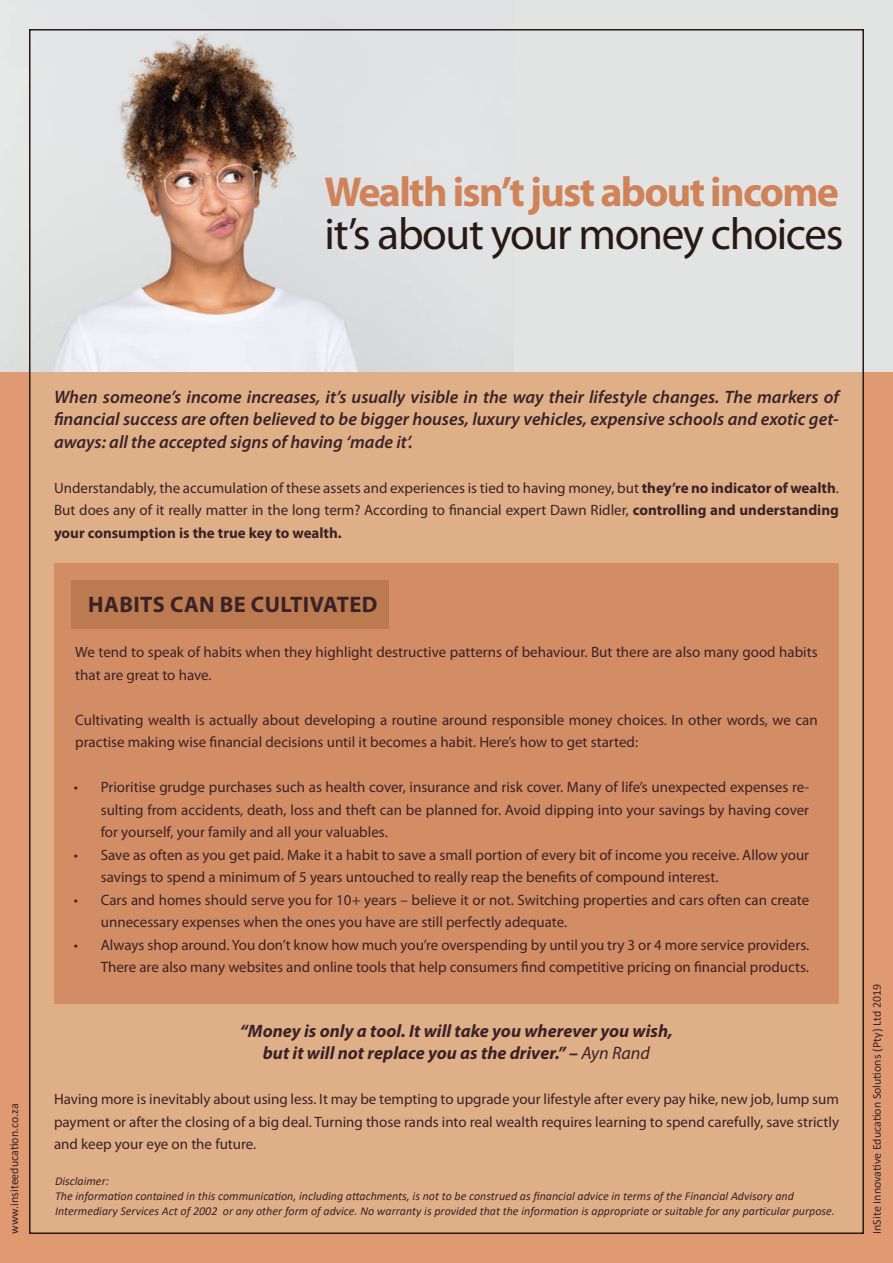
<style>
.page{position:relative;width:893px;height:1263px;background:#fff}
.page>*{position:absolute;margin:0;border:0;box-sizing:border-box;transform-origin:0 0}
.t1{font:45px "Myriad Pro";letter-spacing:-.03em;color:#281914}
.t2{font:700 42px "Myriad Pro";letter-spacing:-.04em;color:#d08359}
.t3{font:700 22.5px "Myriad Pro";letter-spacing:.02em;color:#3b2227}
.t4{font:italic 600 18px/22.5px "Myriad Pro";color:#3c2328;text-align:justify}
.t5{font:italic 700 18px "Myriad Pro";color:#3b2227}
.t6{font:15px/22.5px "Myriad Pro";color:#3b2227}
.t7{font:italic 12px/15px "Calibri";color:#3b2227}
.t8{font:12px "Calibri";color:#3b2227}
.s1{color:#3b2227}
.s2{font-weight:700}
.s3{font-weight:400}
</style>
<div class="page">
<div style="left:0;top:0;width:893px;height:372px;background:#e2e4e3"></div>
<img style="left:50px;top:34px;width:375px;height:338px">
<div style="left:0;top:372px;width:893px;height:891px;background:#df9a71"></div>
<div style="left:30px;top:372px;width:833px;height:861px;background:#dfb088"></div>
<div style="left:54px;top:563px;width:785px;height:440px;background:#d28d64"></div>
<div style="left:71px;top:580px;width:317px;height:49px;background:#bb7a50"></div>
<p class="t2" style="left:325px;top:164px;width:516px">Wealth isn’t just about income</p>
<p class="t1" style="left:325px;top:206px;width:520px">it’s about your money choices</p>
<p class="t8" style="left:6px;top:1234px;width:132px;rotate:-90deg">www.insiteeducation.co.za</p>
<p class="t4" style="left:54px;top:385px;width:786px">When someone’s income increases, it’s usually visible in the way their lifestyle changes. The markers of <span class="s1">financial success are often believed to be bigger houses, luxury vehicles, expensive schools and exotic get&shy;</span>aways: all the accepted signs of having ‘made it’.</p>
<p class="t6" style="left:54px;top:476px;width:786px;text-align:justify">Understandably, the accumulation of these assets and experiences is tied to having money, but <span class="s2">they’re no indicator of wealth</span>.<br>But does any of it really matter in the long term? According to financial expert Dawn Ridler, <span class="s2">controlling and understanding your consumption is the true key to wealth.</span></p>
<p class="t3" style="left:88px;top:590px;width:291px">HABITS CAN BE CULTIVATED</p>
<p class="t6" style="left:75px;top:641px;width:744px">We tend to speak of habits when they highlight destructive patterns of behaviour. But there are also many good habits that are great to have.</p>
<p class="t6" style="left:75px;top:708px;width:744px">Cultivating wealth is actually about developing a routine around responsible money choices. In other words, we can practise making wise financial decisions until it becomes a habit. Here’s how to get started:</p>
<p class="t6" style="left:101px;top:776px;width:710px;text-align:justify;text-indent:-27px">• Prioritise grudge purchases such as health cover, insurance and risk cover. Many of life’s unexpected expenses re&shy;sulting from accidents, death, loss and theft can be planned for. Avoid dipping into your savings by having cover for yourself, your family and all your valuables.</p>
<p class="t6" style="left:101px;top:843px;width:710px;text-indent:-27px">• Save as often as you get paid. Make it a habit to save a small portion of every bit of income you receive. Allow your savings to spend a minimum of 5 years untouched to really reap the benefits of compound interest.</p>
<p class="t6" style="left:101px;top:888px;width:710px;text-indent:-27px">• Cars and homes should serve you for 10+ years – believe it or not. Switching properties and cars often can create unnecessary expenses when the ones you have are still perfectly adequate.</p>
<p class="t6" style="left:74px;top:933px;width:737px;text-align:right">• Always shop around. You don’t know how much you’re overspending by until you try 3 or 4 more service providers.<br>There are also many websites and online tools that help consumers find competitive pricing on financial products.</p>
<p class="t5" style="left:240px;top:1019px;width:434px">“Money is only a tool. It will take you wherever you wish,</p>
<p class="t5" style="left:263px;top:1042px;width:388px">but it will not replace you as the driver.” – <span class="s3">Ayn Rand</span></p>
<p class="t6" style="left:54px;top:1088px;width:786px;text-align:justify">Having more is inevitably about using less. It may be tempting to upgrade your lifestyle after every pay hike, new job, lump sum payment or after the closing of a big deal. Turning those rands into real wealth requires learning to spend carefully, save strictly and keep your eye on the future.</p>
<p class="t7" style="left:55px;top:1173px;width:56px">Disclaimer:</p>
<p class="t7" style="left:55px;top:1188px;width:781px">The information contained in this communication, including attachments, is not to be construed as financial advice in terms of the Financial Advisory and<br>Intermediary Services Act of 2002 or any other form of advice. No warranty is provided that the information is appropriate or suitable for any particular purpose.</p>
<p class="t8" style="left:868px;top:1234px;width:251px;rotate:-90deg">InSite Innovative Education Solutions (Pty) Ltd 2019</p>
</div>
